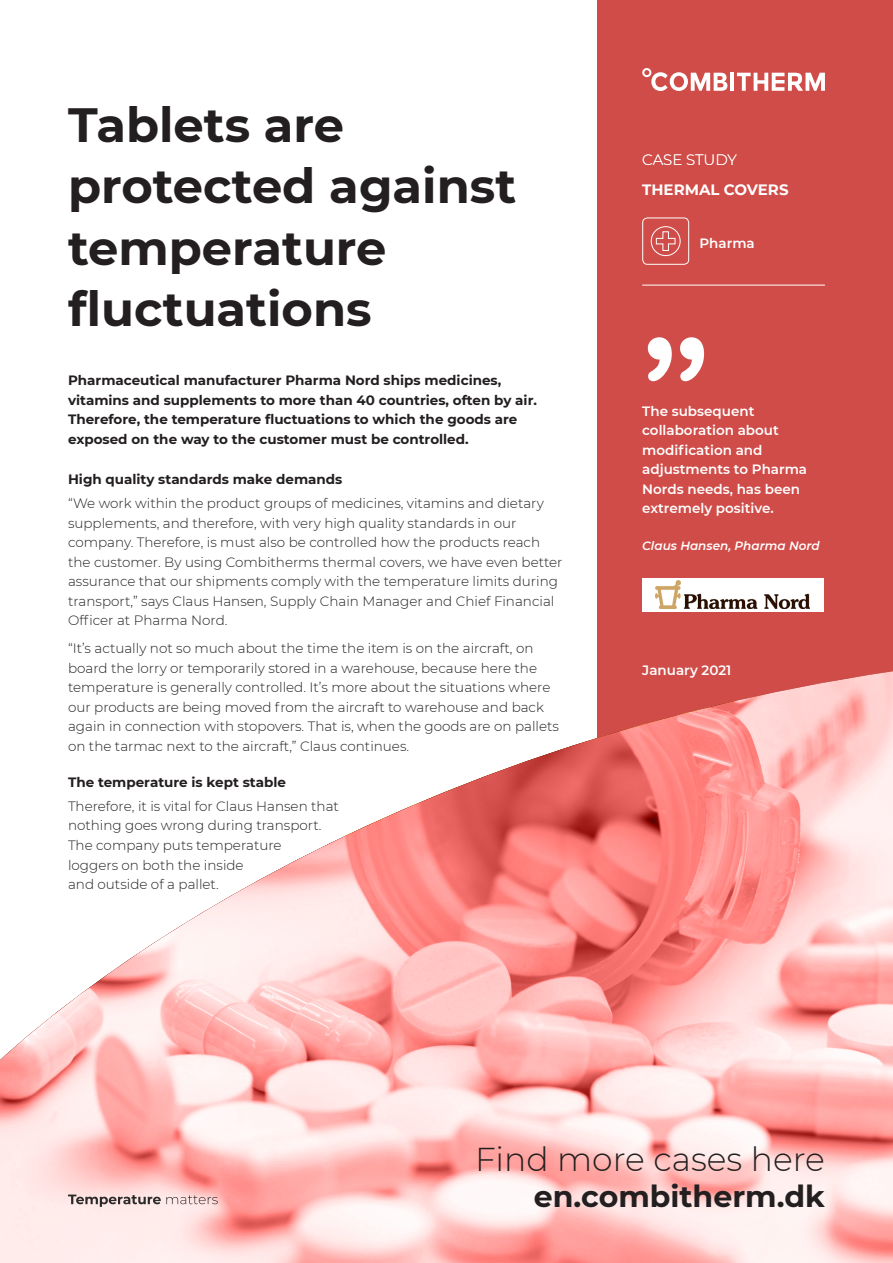
<style>
.page{position:relative;width:893px;height:1263px;background:#fff}
.page>*{position:absolute;margin:0;border:0;box-sizing:border-box;transform-origin:0 0}
.Citat_mærke{font:150px "Arial Rounded MT Bold";color:#fff}
.Overskrift{font:700 48px/61.5px "Montserrat";color:#231f20}
.Læs_mere{font:300 33px "Montserrat";color:#231f20}
.Læs_mere-2{font:700 30px "Montserrat";color:#231f20}
.Produktnavn{font:700 15px "Montserrat";color:#fff}
.Produktnavn-2{font:300 15px "Montserrat";letter-spacing:-.01em;color:#fff}
.Brødtekst{font:300 13.5px/19.5px "Montserrat";color:#231f20}
.Subheading{font:700 13.5px/19.5px "Montserrat";color:#231f20}
.Citat{font:600 13.5px/19.5px "Montserrat";color:#fff}
.Mellemrubrik{font:700 13.5px "Montserrat";color:#231f20}
.Brødtekst-2{font:600 13.5px "Montserrat";color:#fff}
.Citat_navn{font:italic 600 12px "Montserrat";color:#fff}
</style>
<div class="page">
<div style="left:597px;top:0;width:296px;height:780px;background:#d04c48"></div>
<svg style="left:642px;top:68px;width:85px;height:23px"></svg>
<hr style="left:730px;top:73px;width:4px;height:18px;background:#fff">
<svg style="left:737px;top:73px;width:88px;height:18px"></svg>
<hr style="left:642px;top:285px;width:183px;height:1px;background:#fff">
<svg style="left:0;top:671px;width:893px;height:592px"></svg>
<svg style="left:68px;top:1194px;width:150px;height:13px;background:#cab6b5"></svg>
<div style="left:642px;top:217px;width:47px;height:48px;border:1px solid #fff;border-radius:5px"></div>
<svg style="left:650px;top:226px;width:31px;height:30px"></svg>
<div style="left:642px;top:578px;width:182px;height:34px;background:#fff"></div>
<img style="left:655px;top:580px;width:154px;height:29px">
<p class="Overskrift" style="left:68px;top:92px;width:450px">Tablets are protected against temperature fluctuations</p>
<p class="Subheading" style="left:68px;top:370px;width:470px">Pharmaceutical manufacturer Pharma Nord ships medicines, vitamins and supplements to more than 40 countries, often by air.<br>Therefore, the temperature fluctuations to which the goods are exposed on the way to the customer must be controlled.</p>
<p class="Mellemrubrik" style="left:68px;top:470px;width:276px">High quality standards make demands</p>
<p class="Brødtekst" style="left:68px;top:493px;width:496px">“We work within the product groups of medicines, vitamins and dietary supplements, and therefore, with very high quality standards in our company. Therefore, is must also be controlled how the products reach the customer. By using Combitherms thermal covers, we have even better assurance that our shipments comply with the temperature limits during transport,” says Claus Hansen, Supply Chain Manager and Chief Financial Officer at Pharma Nord.</p>
<p class="Brødtekst" style="left:68px;top:638px;width:492px">“It’s actually not so much about the time the item is on the aircraft, on board the lorry or temporarily stored in a warehouse, because here the temperature is generally controlled. It’s more about the situations where our products are being moved from the aircraft to warehouse and back again in connection with stopovers. That is, when the goods are on pallets on the tarmac next to the aircraft,” Claus continues.</p>
<p class="Mellemrubrik" style="left:68px;top:773px;width:219px">The temperature is kept stable</p>
<p class="Brødtekst" style="left:68px;top:796px;width:272px">Therefore, it is vital for Claus Hansen that nothing goes wrong during transport.<br>The company puts temperature<br>loggers on both the inside<br>and outside of a pallet.</p>
<p class="Produktnavn-2" style="left:642px;top:150px;width:96px">CASE STUDY</p>
<p class="Produktnavn" style="left:642px;top:179px;width:148px">THERMAL COVERS</p>
<p class="Brødtekst-2" style="left:699px;top:233px;width:57px">Pharma</p>
<p class="Citat_mærke" style="left:642px;top:305px;width:70px">”</p>
<p class="Citat" style="left:642px;top:400px;width:166px">The subsequent collaboration about modification and adjustments to Pharma<br>Nords needs, has been extremely positive.</p>
<p class="Citat_navn" style="left:642px;top:537px;width:179px">Claus Hansen, Pharma Nord</p>
<p class="Brødtekst-2" style="left:642px;top:661px;width:91px">January 2021</p>
<p class="Læs_mere" style="left:475px;top:1137px;width:351px">Find more cases here</p>
<p class="Læs_mere-2" style="left:534px;top:1174px;width:293px">en.combitherm.dk</p>
</div>
